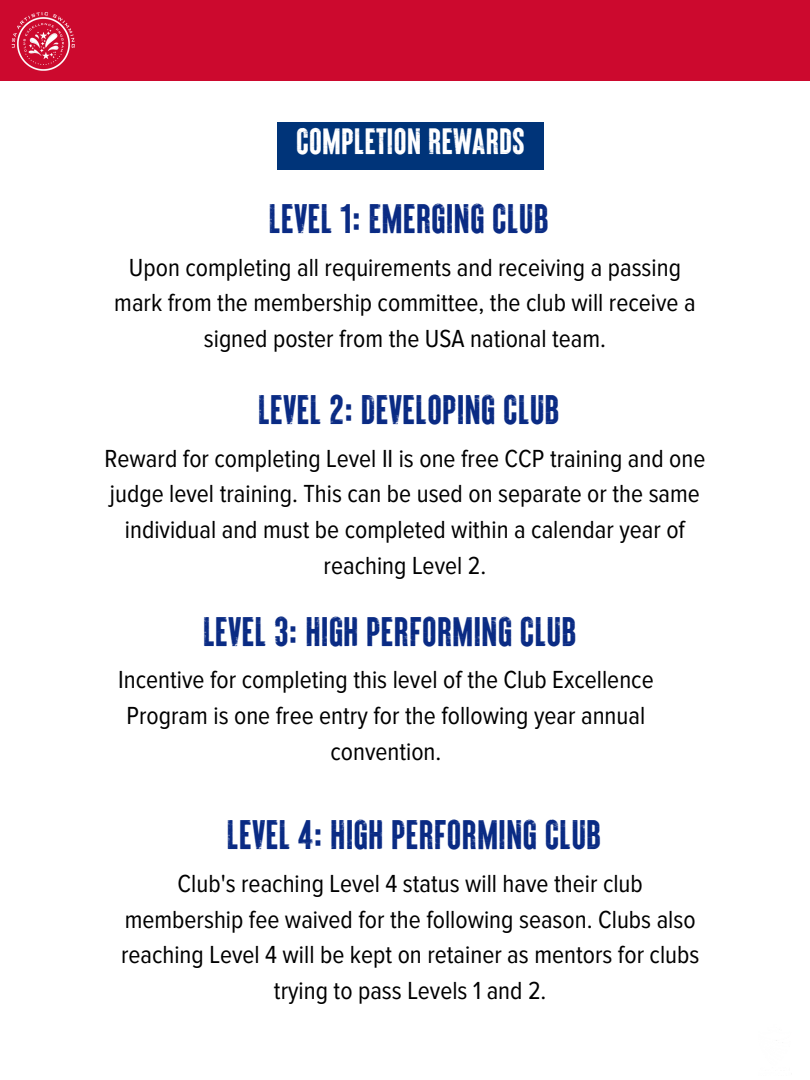
<style>
.page{position:relative;width:810px;height:1080px;background:#fff}
.page>*{position:absolute;margin:0;border:0;box-sizing:border-box;transform-origin:0 0}
.t1{font:41.25px "Brixton Wood Vector";color:#0a2b84}
.t2{font:36.62px "Brixton Wood Vector";color:#fff}
.t3{font:25.62px/35.6px "Proxima Nova Cond";color:#000;text-align:center}
</style>
<div class="page">
<div style="left:0;top:0;width:810px;height:81px;background:#cc092e"></div>
<div style="left:277px;top:122px;width:266px;height:47px;background:#003479"></div>
<img style="left:11px;top:12px;width:64px;height:59px">
<h2 class="t2" style="left:296px;top:126px;width:231px">COMPLETION REWARDS</h2>
<h1 class="t1" style="left:269px;top:202px;width:282px">LEVEL 1: EMERGING CLUB</h1>
<p class="t3" style="left:114px;top:251px;width:583px">Upon completing all requirements and receiving a passing mark from the membership committee, the club will receive a signed poster from the USA national team.</p>
<h1 class="t1" style="left:258px;top:393px;width:303px">LEVEL 2: DEVELOPING CLUB</h1>
<p class="t3" style="left:105px;top:442px;width:602px">Reward for completing Level II is one free CCP training and one judge level training. This can be used on separate or the same individual and must be completed within a calendar year of reaching Level 2.</p>
<h1 class="t1" style="left:203px;top:615px;width:375px">LEVEL 3: HIGH PERFORMING CLUB</h1>
<p class="t3" style="left:118px;top:663px;width:537px">Incentive for completing this level of the Club Excellence<br>Program is one free entry for the following year annual convention.</p>
<h1 class="t1" style="left:227px;top:818px;width:376px">LEVEL 4: HIGH PERFORMING CLUB</h1>
<p class="t3" style="left:121px;top:867px;width:580px">Club's reaching Level 4 status will have their club membership fee waived for the following season. Clubs also reaching Level 4 will be kept on retainer as mentors for clubs trying to pass Levels 1 and 2.</p>
</div>
